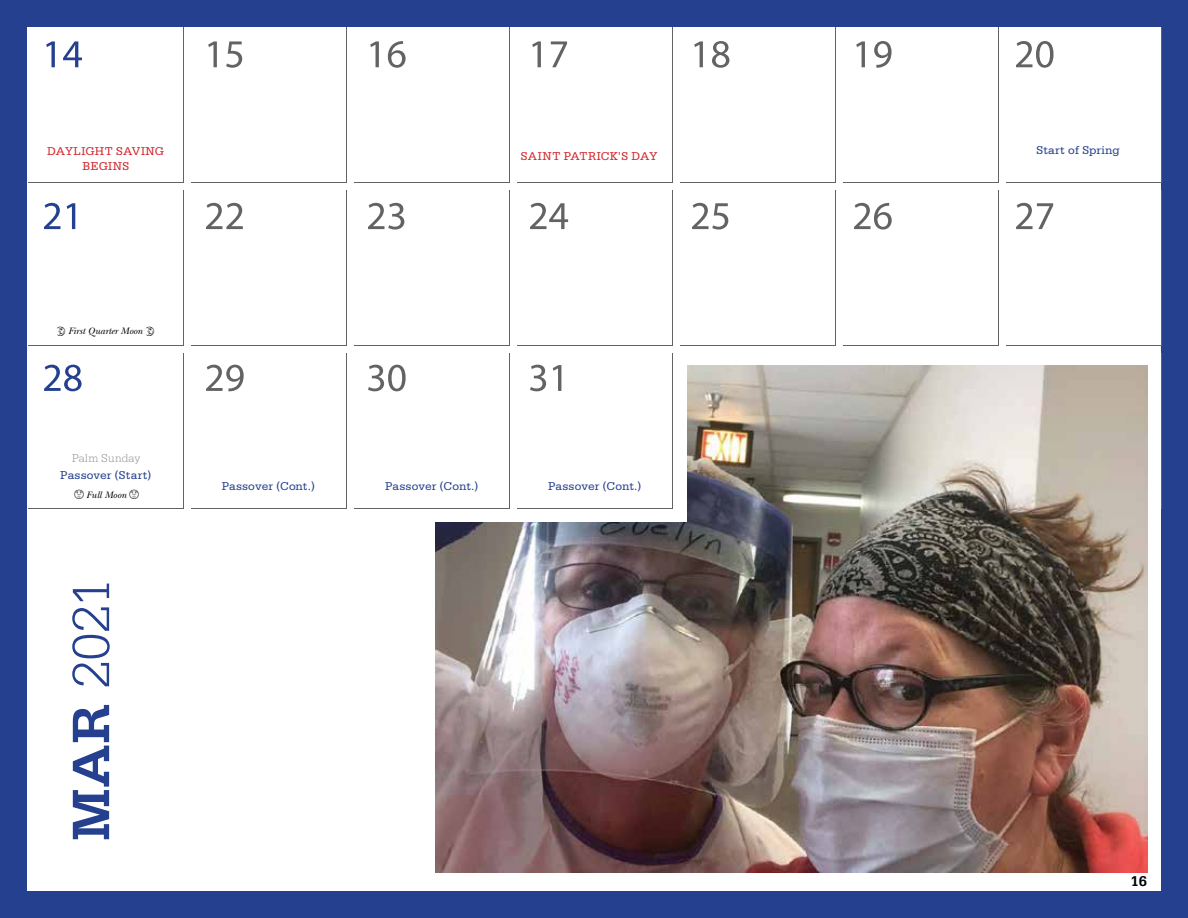
<style>
.page{position:relative;width:1188px;height:918px;background:#24408e}
.page>*{position:absolute;margin:0;border:0;box-sizing:border-box;transform-origin:0 0}
.t1{font:300 55.5px "Serifa Std";color:#24408e}
.t2{font:700 15px "Serifa Std";color:#000}
.t3{font:12px "Serifa Std";letter-spacing:.01em;color:#24408e}
.t4{font:12px/14.4px "Serifa Std";letter-spacing:.025em;color:#d12229;text-align:center}
.t5{font:300 12px "Serifa Std";letter-spacing:.01em;color:#969696}
.t6{font:italic 9.75px "New Baskerville Std";color:#000}
.s1{font-weight:700}
</style>
<div class="page">
<div style="left:28px;top:27px;width:1133px;height:863px;background:#fff"></div>
<img style="left:436px;top:365px;width:711px;height:507px">
<div style="left:196px;top:353px;width:490px;height:169px;background:#fff"></div>
<hr style="left:1161px;top:353px;width:1px;height:156px;background:#636363">
<hr style="left:672px;top:353px;width:1px;height:156px;background:#636363">
<hr style="left:517px;top:508px;width:156px;height:1px;background:#636363">
<hr style="left:509px;top:353px;width:1px;height:156px;background:#636363">
<hr style="left:354px;top:508px;width:156px;height:1px;background:#636363">
<hr style="left:346px;top:353px;width:1px;height:156px;background:#636363">
<hr style="left:191px;top:508px;width:156px;height:1px;background:#636363">
<hr style="left:183px;top:353px;width:1px;height:156px;background:#636363">
<hr style="left:28px;top:508px;width:156px;height:1px;background:#636363">
<hr style="left:1161px;top:190px;width:1px;height:156px;background:#636363">
<hr style="left:1006px;top:345px;width:156px;height:1px;background:#636363">
<hr style="left:998px;top:190px;width:1px;height:156px;background:#636363">
<hr style="left:843px;top:345px;width:156px;height:1px;background:#636363">
<hr style="left:835px;top:190px;width:1px;height:156px;background:#636363">
<hr style="left:680px;top:345px;width:156px;height:1px;background:#636363">
<hr style="left:672px;top:190px;width:1px;height:156px;background:#636363">
<hr style="left:517px;top:345px;width:156px;height:1px;background:#636363">
<hr style="left:509px;top:190px;width:1px;height:156px;background:#636363">
<hr style="left:354px;top:345px;width:156px;height:1px;background:#636363">
<hr style="left:346px;top:190px;width:1px;height:156px;background:#636363">
<hr style="left:191px;top:345px;width:156px;height:1px;background:#636363">
<hr style="left:183px;top:190px;width:1px;height:156px;background:#636363">
<hr style="left:28px;top:345px;width:156px;height:1px;background:#636363">
<hr style="left:1161px;top:27px;width:1px;height:156px;background:#636363">
<hr style="left:1006px;top:182px;width:156px;height:1px;background:#636363">
<hr style="left:998px;top:27px;width:1px;height:156px;background:#636363">
<hr style="left:843px;top:182px;width:156px;height:1px;background:#636363">
<hr style="left:835px;top:27px;width:1px;height:156px;background:#636363">
<hr style="left:680px;top:182px;width:156px;height:1px;background:#636363">
<hr style="left:672px;top:27px;width:1px;height:156px;background:#636363">
<hr style="left:517px;top:182px;width:156px;height:1px;background:#636363">
<hr style="left:509px;top:27px;width:1px;height:156px;background:#636363">
<hr style="left:354px;top:182px;width:156px;height:1px;background:#636363">
<hr style="left:346px;top:27px;width:1px;height:156px;background:#636363">
<hr style="left:191px;top:182px;width:156px;height:1px;background:#636363">
<hr style="left:183px;top:27px;width:1px;height:156px;background:#636363">
<hr style="left:28px;top:182px;width:156px;height:1px;background:#636363">
<svg style="left:46px;top:41px;width:9px;height:26px"></svg>
<svg style="left:63px;top:41px;width:19px;height:26px"></svg>
<svg style="left:208px;top:41px;width:9px;height:26px"></svg>
<svg style="left:226px;top:41px;width:16px;height:27px"></svg>
<svg style="left:370px;top:41px;width:9px;height:26px"></svg>
<svg style="left:388px;top:41px;width:18px;height:27px"></svg>
<svg style="left:532px;top:41px;width:9px;height:26px"></svg>
<svg style="left:551px;top:41px;width:16px;height:26px"></svg>
<svg style="left:694px;top:41px;width:9px;height:26px"></svg>
<svg style="left:712px;top:41px;width:17px;height:27px"></svg>
<svg style="left:856px;top:41px;width:9px;height:26px"></svg>
<svg style="left:874px;top:41px;width:18px;height:27px"></svg>
<svg style="left:1016px;top:41px;width:38px;height:27px"></svg>
<svg style="left:44px;top:203px;width:16px;height:26px"></svg>
<svg style="left:67px;top:203px;width:8px;height:26px"></svg>
<svg style="left:206px;top:203px;width:37px;height:26px"></svg>
<svg style="left:368px;top:203px;width:36px;height:27px"></svg>
<svg style="left:530px;top:203px;width:38px;height:26px"></svg>
<svg style="left:692px;top:203px;width:36px;height:27px"></svg>
<svg style="left:854px;top:203px;width:38px;height:27px"></svg>
<svg style="left:1016px;top:203px;width:37px;height:26px"></svg>
<svg style="left:44px;top:365px;width:38px;height:26px"></svg>
<svg style="left:206px;top:365px;width:38px;height:26px"></svg>
<svg style="left:368px;top:365px;width:38px;height:26px"></svg>
<svg style="left:530px;top:365px;width:16px;height:26px"></svg>
<svg style="left:553px;top:365px;width:8px;height:26px"></svg>
<p class="t4" style="left:47px;top:144px;width:119px">DAYLIGHT SAVING<br>BEGINS</p>
<p class="t4" style="left:521px;top:149px;width:138px">SAINT PATRICK’S DAY</p>
<p class="t3" style="left:1036px;top:143px;width:85px">Start of Spring</p>
<p class="t6" style="left:56px;top:325px;width:101px">☽ First Quarter Moon ☽</p>
<p class="t5" style="left:72px;top:452px;width:70px">Palm Sunday</p>
<p class="t6" style="left:74px;top:489px;width:67px">• Full Moon •</p>
<p class="t3" style="left:60px;top:468px;width:92px">Passover (Start)</p>
<h1 class="t1" style="left:60px;top:841px;width:265px;rotate:-90deg"><span class="s1">MAR</span> 2021</h1>
<p class="t3" style="left:222px;top:479px;width:95px">Passover (Cont.)</p>
<p class="t3" style="left:385px;top:479px;width:95px">Passover (Cont.)</p>
<p class="t3" style="left:548px;top:479px;width:95px">Passover (Cont.)</p>
<p class="t2" style="left:1131px;top:872px;width:18px">16</p>
</div>
